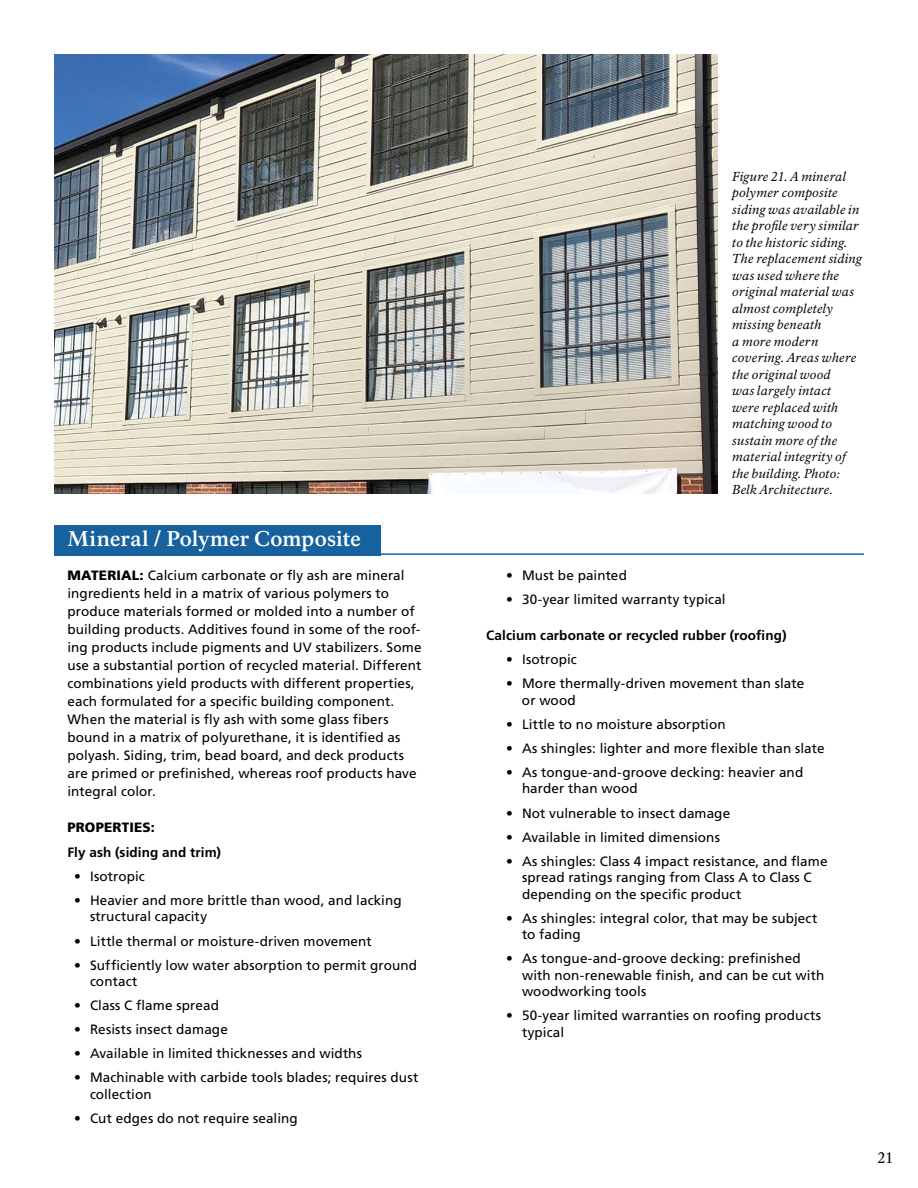
<style>
.page{position:relative;width:918px;height:1188px;background:#fff}
.page>*{position:absolute;margin:0;border:0;box-sizing:border-box;transform-origin:0 0}
._508_Potential_Subs{font:700 21px "NPS Rawlinson OT";letter-spacing:-.005em;color:#fff}
.t1{font:15px "NPS Rawlinson OT";color:#000}
._508_subst_materials{font:13.5px/16.5px "Frutiger LT Std";letter-spacing:.005em;color:#000}
._508_appendix_inset{font:13.5px/18px "Frutiger LT Std";letter-spacing:.005em;color:#000}
._508_Body_text{font:700 13.5px "Frutiger LT Std";letter-spacing:.01em;color:#000}
._508_appendix_inset-2{font:700 13.5px "Frutiger LT Std";letter-spacing:.01em;color:#000}
._508_appendix_inset-3{font:900 13.5px "Frutiger LT Std";letter-spacing:.01em;color:#000}
._508_Photo_captions{font:italic 12.75px/16.5px "NPS Rawlinson OT";letter-spacing:.02em;color:#000}
.s1{font-weight:900}
</style>
<div class="page">
<div style="left:54px;top:525px;width:326px;height:30px;background:#17629e"></div>
<hr style="left:54px;top:553px;width:810px;height:2px;background:#17629e">
<img style="left:54px;top:54px;width:663px;height:440px">
<p class="_508_Potential_Subs" style="left:68px;top:526px;width:295px">Mineral / Polymer Composite</p>
<p class="_508_appendix_inset" style="left:68px;top:567px;width:356px"><span class="s1">MATERIAL:</span> Calcium carbonate or fly ash are mineral ingredients held in a matrix of various polymers to produce materials formed or molded into a number of building products. Additives found in some of the roof&shy;ing products include pigments and UV stabilizers. Some use a substantial portion of recycled material. Different combinations yield products with different properties, each formulated for a specific building component.<br>When the material is fly ash with some glass fibers bound in a matrix of polyurethane, it is identified as polyash. Siding, trim, bead board, and deck products are primed or prefinished, whereas roof products have integral color.</p>
<p class="_508_appendix_inset-3" style="left:68px;top:819px;width:89px">PROPERTIES:</p>
<p class="_508_appendix_inset-2" style="left:68px;top:844px;width:155px">Fly ash (siding and trim)</p>
<p class="_508_subst_materials" style="left:74px;top:868px;width:72px">• Isotropic</p>
<p class="_508_subst_materials" style="left:90px;top:892px;width:313px;text-indent:-16px">• Heavier and more brittle than wood, and lacking structural capacity</p>
<p class="_508_subst_materials" style="left:74px;top:933px;width:299px">• Little thermal or moisture-driven movement</p>
<p class="_508_subst_materials" style="left:90px;top:957px;width:329px;text-indent:-16px">• Sufficiently low water absorption to permit ground contact</p>
<p class="_508_subst_materials" style="left:74px;top:997px;width:146px">• Class C flame spread</p>
<p class="_508_subst_materials" style="left:74px;top:1021px;width:155px">• Resists insect damage</p>
<p class="_508_subst_materials" style="left:74px;top:1045px;width:289px">• Available in limited thicknesses and widths</p>
<p class="_508_subst_materials" style="left:90px;top:1069px;width:330px;text-indent:-16px">• Machinable with carbide tools blades; requires dust collection</p>
<p class="_508_subst_materials" style="left:74px;top:1110px;width:225px">• Cut edges do not require sealing</p>
<p class="_508_Photo_captions" style="left:732px;top:168px;width:131px">Figure 21. A mineral polymer composite siding was available in the profile very similar to the historic siding.<br>The replacement siding was used where the original material was almost completely missing beneath<br>a more modern covering. Areas where the original wood<br>was largely intact<br>were replaced with matching wood to sustain more of the material integrity of the building. Photo:<br>Belk Architecture.</p>
<p class="_508_subst_materials" style="left:506px;top:567px;width:122px">• Must be painted</p>
<p class="_508_subst_materials" style="left:506px;top:591px;width:221px">• 30-year limited warranty typical</p>
<p class="_508_Body_text" style="left:486px;top:628px;width:302px">Calcium carbonate or recycled rubber (roofing)</p>
<p class="_508_subst_materials" style="left:506px;top:651px;width:72px">• Isotropic</p>
<p class="_508_subst_materials" style="left:522px;top:675px;width:284px;text-indent:-16px">• More thermally-driven movement than slate or wood</p>
<p class="_508_subst_materials" style="left:506px;top:716px;width:221px">• Little to no moisture absorption</p>
<p class="_508_subst_materials" style="left:506px;top:740px;width:320px">• As shingles: lighter and more flexible than slate</p>
<p class="_508_subst_materials" style="left:522px;top:764px;width:283px;text-indent:-16px">• As tongue-and-groove decking: heavier and harder than wood</p>
<p class="_508_subst_materials" style="left:506px;top:805px;width:226px">• Not vulnerable to insect damage</p>
<p class="_508_subst_materials" style="left:506px;top:829px;width:215px">• Available in limited dimensions</p>
<p class="_508_subst_materials" style="left:522px;top:853px;width:307px;text-indent:-16px">• As shingles: Class 4 impact resistance, and flame spread ratings ranging from Class A to Class C depending on the specific product</p>
<p class="_508_subst_materials" style="left:522px;top:910px;width:297px;text-indent:-16px">• As shingles: integral color, that may be subject to fading</p>
<p class="_508_subst_materials" style="left:522px;top:950px;width:304px;text-indent:-16px">• As tongue-and-groove decking: prefinished with non-renewable finish, and can be cut with woodworking tools</p>
<p class="_508_subst_materials" style="left:522px;top:1007px;width:301px;text-indent:-16px">• 50-year limited warranties on roofing products typical</p>
<p class="t1" style="left:878px;top:1149px;width:17px">21</p>
</div>
